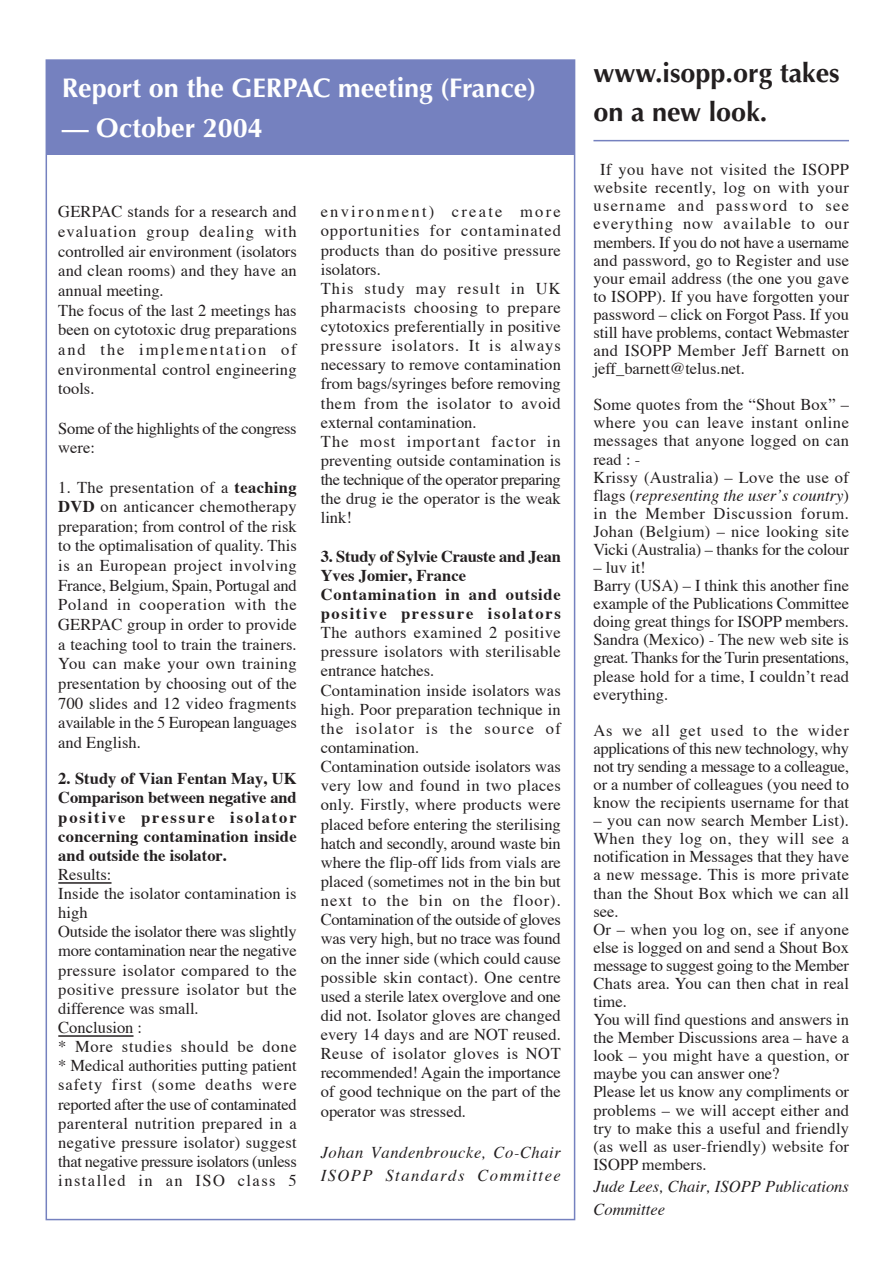
<style>
.page{position:relative;width:893px;height:1263px;background:#fff}
.page>*{position:absolute;margin:0;border:0;box-sizing:border-box;transform-origin:0 0}
.t1{font:700 27px "Optima";color:#fff}
.t2{font:700 27px/39.8px "Optima";color:#231f20}
.t3{font:16.5px/19.2px "Times";letter-spacing:.005em;color:#231f20}
.t4{font:700 16.5px/19.2px "Times";letter-spacing:.015em;color:#231f20;text-align:justify}
.t5{font:700 16.5px/19.2px "Times";letter-spacing:.045em;color:#231f20}
.t6{font:italic 16.5px/22.5px "Times";letter-spacing:.035em;color:#231f20}
.t7{font:italic 16.5px/22.5px "Times";color:#231f20}
.t8{font:16.5px/19.6px "Times";letter-spacing:-.02em;color:#231f20}
.s1{font-weight:700}
.s2{font-style:italic}
</style>
<div class="page">
<div style="left:46px;top:60px;width:528px;height:95px;background:#7581bf"></div>
<hr style="left:58px;top:882px;width:53px;height:2px;background:#231f20">
<hr style="left:58px;top:1035px;width:75px;height:2px;background:#231f20">
<hr style="left:593px;top:140px;width:256px;height:1px;background:#7581bf">
<h1 class="t1" style="left:62px;top:77px;width:476px">Report on the GERPAC meeting (France)</h1>
<h1 class="t1" style="left:62px;top:117px;width:203px">— October 2004</h1>
<p class="t3" style="left:58px;top:203px;width:240px;line-height:19.6px">GERPAC stands for a research and evaluation group dealing with controlled air environment (isolators and clean rooms) and they have an annual meeting.<br>The focus of the last 2 meetings has been on cytotoxic drug preparations and the implementation of environmental control engineering tools.</p>
<p class="t8" style="left:58px;top:420px;width:240px">Some of the highlights of the congress were:</p>
<p class="t3" style="left:58px;top:479px;width:240px;line-height:19.6px;text-align:justify">1. The presentation of a <span class="s1">teaching DVD</span> on anticancer chemotherapy preparation; from control of the risk to the optimalisation of quality. This is an European project involving France, Belgium, Spain, Portugal and Poland in cooperation with the GERPAC group in order to provide a teaching tool to train the trainers.<br>You can make your own training presentation by choosing out of the 700 slides and 12 video fragments available in the 5 European languages and English.</p>
<p class="t4" style="left:58px;top:771px;width:240px">2. Study of Vian Fentan May, UK Comparison between negative and positive pressure isolator concerning contamination inside and outside the isolator.</p>
<p class="t3" style="left:58px;top:866px;width:240px">Results:<br>Inside the isolator contamination is high<br>Outside the isolator there was slightly more contamination near the negative pressure isolator compared to the positive pressure isolator but the difference was small.<br>Conclusion :<br>* More studies should be done * Medical authorities putting patient safety first (some deaths were reported after the use of contaminated parenteral nutrition prepared in a negative pressure isolator) suggest that negative pressure isolators (unless installed in an ISO class 5</p>
<p class="t3" style="left:321px;top:204px;width:242px">environment) create more opportunities for contaminated products than do positive pressure isolators.<br>This study may result in UK pharmacists choosing to prepare cytotoxics preferentially in positive pressure isolators. It is always necessary to remove contamination from bags/syringes before removing them from the isolator to avoid external contamination.<br>The most important factor in preventing outside contamination is the technique of the operator preparing the drug ie the operator is the weak link!</p>
<p class="t5" style="left:321px;top:548px;width:242px">3. Study of Sylvie Crauste and Jean<br>Yves Jomier, France<br>Contamination in and outside positive pressure isolators</p>
<p class="t3" style="left:321px;top:624px;width:242px">The authors examined 2 positive pressure isolators with sterilisable entrance hatches.<br>Contamination inside isolators was high. Poor preparation technique in the isolator is the source of contamination.<br>Contamination outside isolators was very low and found in two places only. Firstly, where products were placed before entering the sterilising hatch and secondly, around waste bin where the flip-off lids from vials are placed (sometimes not in the bin but next to the bin on the floor).<br>Contamination of the outside of gloves was very high, but no trace was found on the inner side (which could cause possible skin contact). One centre used a sterile latex overglove and one did not. Isolator gloves are changed every 14 days and are NOT reused.<br>Reuse of isolator gloves is NOT recommended! Again the importance of good technique on the part of the operator was stressed.</p>
<p class="t6" style="left:321px;top:1143px;width:242px">Johan Vandenbroucke, Co-Chair<br>ISOPP Standards Committee</p>
<h1 class="t2" style="left:593px;top:55px;width:248px">www.isopp.org takes on a new look.</h1>
<p class="t3" style="left:593px;top:162px;width:257px;line-height:18.1px;text-align:justify;text-indent:7px">If you have not visited the ISOPP website recently, log on with your username and password to see everything now available to our members. If you do not have a username and password, go to Register and use your email address (the one you gave to ISOPP). If you have forgotten your password – click on Forgot Pass. If you still have problems, contact Webmaster and ISOPP Member Jeff Barnett on jeff_barnett@telus.net.</p>
<p class="t3" style="left:593px;top:397px;width:257px;line-height:18.1px">Some quotes from the “Shout Box” – where you can leave instant online messages that anyone logged on can read : -<br>Krissy (Australia) – Love the use of flags (<span class="s2">representing the user’s country</span>) in the Member Discussion forum.<br>Johan (Belgium) – nice looking site<br>Vicki (Australia) – thanks for the colour</p>
<p class="t3" style="left:593px;top:560px;width:257px;line-height:18.1px">– luv it!<br>Barry (USA) – I think this another fine example of the Publications Committee doing great things for ISOPP members.<br>Sandra (Mexico) - The new web site is great. Thanks for the Turin presentations, please hold for a time, I couldn’t read everything.</p>
<p class="t3" style="left:593px;top:723px;width:257px;line-height:18.1px;text-align:justify">As we all get used to the wider applications of this new technology, why not try sending a message to a colleague, or a number of colleagues (you need to know the recipients username for that</p>
<p class="t3" style="left:593px;top:813px;width:257px;line-height:18.1px">– you can now search Member List).<br>When they log on, they will see a notification in Messages that they have a new message. This is more private than the Shout Box which we can all see.<br>Or – when you log on, see if anyone else is logged on and send a Shout Box message to suggest going to the Member<br>Chats area. You can then chat in real time.<br>You will find questions and answers in the Member Discussions area – have a look – you might have a question, or maybe you can answer one?<br>Please let us know any compliments or problems – we will accept either and try to make this a useful and friendly (as well as user-friendly) website for<br>ISOPP members.</p>
<p class="t7" style="left:593px;top:1177px;width:257px">Jude Lees, Chair, ISOPP Publications<br>Committee</p>
</div>
